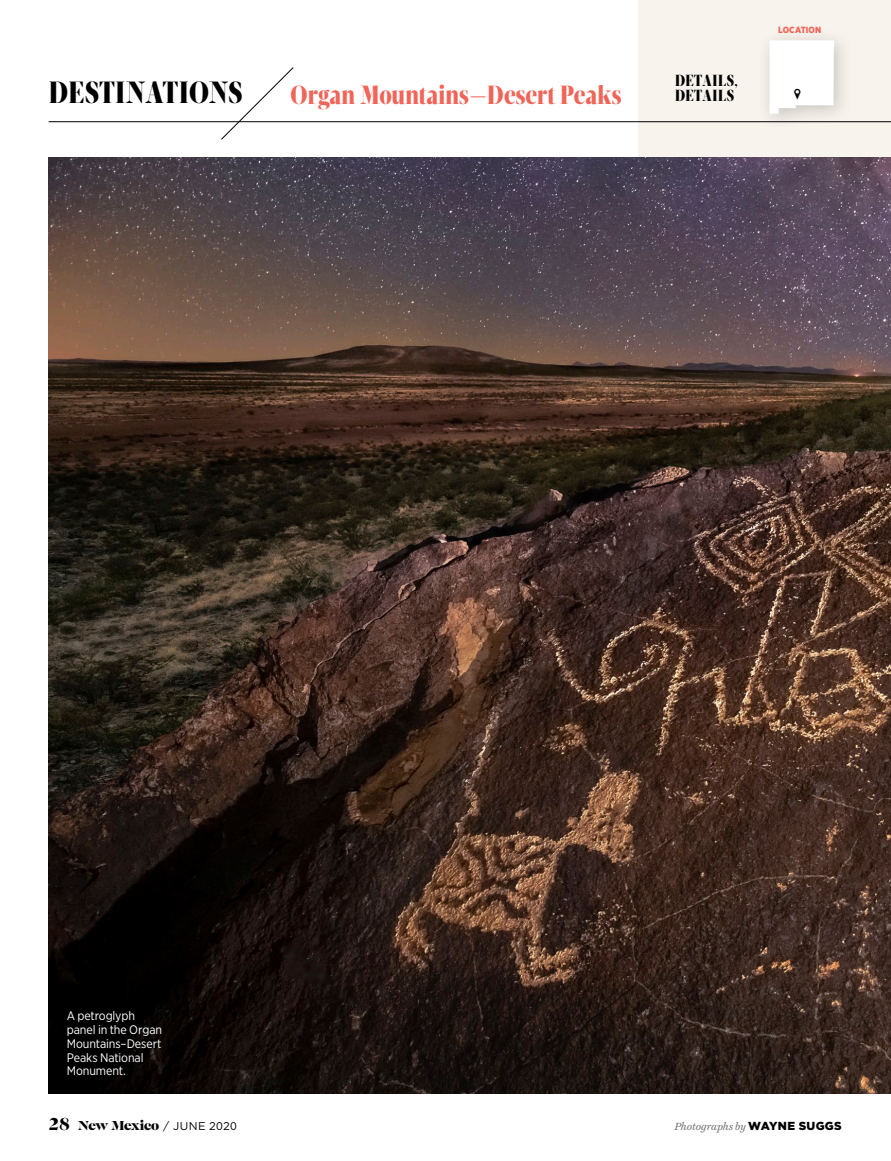
<style>
.page{position:relative;width:891px;height:1161px;background:#fff}
.page>*{position:absolute;margin:0;border:0;box-sizing:border-box;transform-origin:0 0}
.t1{font:900 31.5px "Velino Compressed Display";color:#000}
.t2{font:900 27px "Velino Compressed Display";letter-spacing:-.005em;color:#f16559}
.t3{font:19.2px "Tepu";color:#000}
.t4{font:900 16.5px/15px "Velino Compressed Display";letter-spacing:.03em;color:#000}
.t5{font:13.5px "Caslon Gra D";letter-spacing:-.03em;color:#000}
.t6{font:12.3px/13.8px "Gotham Narrow";letter-spacing:-.005em;color:#fff}
.t7{font:italic 10.5px "Harriet Test Text";letter-spacing:-.01em;color:#6d6d71}
.t8{font:900 9px "Gotham Narrow";letter-spacing:.01em;color:#f16559}
.s1{font-family:"Velino Text";font-weight:700}
.s2{font-size:18px}
.s3{font-family:"Gotham";font-size:11.25px}
.s4{font-family:"Gotham";font-weight:900;font-style:normal;font-size:11.7px;color:#000}
</style>
<div class="page">
<div style="left:639px;top:0;width:252px;height:230px;background:#f8f4ed"></div>
<div style="left:756px;top:27px;width:98px;height:106px;background:#000;opacity:.2"></div>
<svg style="left:770px;top:40px;width:64px;height:74px;background:#fbfbfa"></svg>
<svg style="left:221px;top:67px;width:73px;height:73px"></svg>
<img style="left:49px;top:157px;width:842px;height:937px">
<hr style="left:49px;top:121px;width:842px;height:1px;background:#000">
<p class="t8" style="left:778px;top:24px;width:45px">LOCATION</p>
<h3 class="t4" style="left:675px;top:74px;width:65px">DETAILS,<br>DETAILS</h3>
<h1 class="t1" style="left:49px;top:74px;width:195px">DESTINATIONS</h1>
<h2 class="t2" style="left:290px;top:78px;width:333px">Organ Mountains<span class="s1">—</span>Desert Peaks</h2>
<h3 class="t3" style="left:788px;top:84px;width:21px">Y</h3>
<p class="t6" style="left:67px;top:1009px;width:97px">A petroglyph panel in the Organ<br>Mountains–Desert<br>Peaks National<br>Monument.</p>
<p class="t5" style="left:49px;top:1117px;width:190px"><span class="s2">28</span> New Mexico <span class="s3">/ JUNE 2020</span></p>
<p class="t7" style="left:674px;top:1119px;width:169px">Photographs by <span class="s4">WAYNE SUGGS</span></p>
</div>
